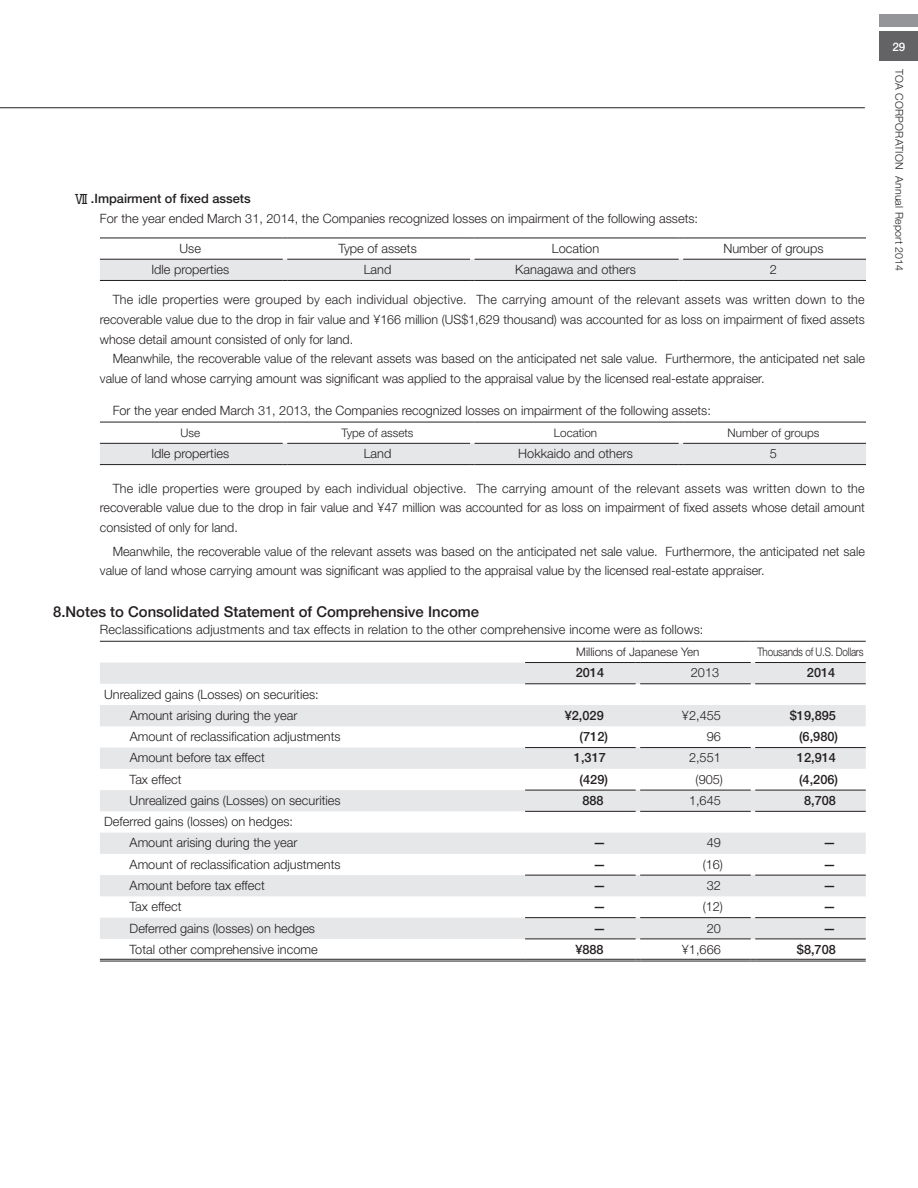
<style>
.page{position:relative;width:918px;height:1188px;background:#fff}
.page>*{position:absolute;margin:0;border:0;box-sizing:border-box;transform-origin:0 0}
.t1{font:500 14.85px "Helvetica Neue LT Std";color:#231f20}
.t2{font:300 12.75px/19.6px "Helvetica Neue LT Std";color:#231f20}
.t3{font:500 12.75px "Helvetica Neue LT Std";color:#231f20}
.t4{font:300 11.7px "Helvetica Neue LT Std";color:#231f20}
.t5{font:300 11.7px "Helvetica Neue LT Std";letter-spacing:-.02em;color:#231f20;scale:.85 1}
.t6{font:500 11.7px "Helvetica Neue LT Std";color:#fff}
.t7{font:300 10.65px "Helvetica Neue LT Std";letter-spacing:.02em;color:#231f20}
.s1{font-family:"Shin Go Pro";font-weight:400}
.s2{font-weight:500}
</style>
<div class="page">
<div style="left:880px;top:31px;width:38px;height:30px;background:#636366"></div>
<div style="left:880px;top:14px;width:38px;height:13px;background:#939598"></div>
<hr style="left:0;top:107px;width:865px;height:1px;background:#231f20">
<hr style="left:100px;top:238px;width:183px;height:1px;background:#231f20">
<hr style="left:287px;top:238px;width:183px;height:1px;background:#231f20">
<hr style="left:475px;top:238px;width:204px;height:1px;background:#231f20">
<hr style="left:683px;top:238px;width:183px;height:1px;background:#231f20">
<svg style="left:100px;top:259px;width:766px;height:22px;background:#d8d9db"></svg>
<hr style="left:683px;top:280px;width:183px;height:1px;background:#231f20">
<hr style="left:100px;top:422px;width:183px;height:1px;background:#231f20">
<hr style="left:287px;top:422px;width:183px;height:1px;background:#231f20">
<hr style="left:475px;top:422px;width:204px;height:1px;background:#231f20">
<hr style="left:683px;top:422px;width:183px;height:1px;background:#231f20">
<svg style="left:100px;top:443px;width:766px;height:22px;background:#d8d9db"></svg>
<hr style="left:683px;top:464px;width:183px;height:1px;background:#231f20">
<svg style="left:100px;top:663px;width:766px;height:276px;fill:#e6e7e9"></svg>
<hr style="left:525px;top:747px;width:111px;height:1px;background:#231f20">
<hr style="left:640px;top:747px;width:111px;height:1px;background:#231f20">
<hr style="left:755px;top:747px;width:111px;height:1px;background:#231f20">
<hr style="left:525px;top:790px;width:111px;height:1px;background:#231f20">
<hr style="left:640px;top:790px;width:111px;height:1px;background:#231f20">
<hr style="left:755px;top:790px;width:111px;height:1px;background:#231f20">
<hr style="left:640px;top:875px;width:111px;height:1px;background:#231f20">
<hr style="left:525px;top:875px;width:111px;height:1px;background:#231f20">
<hr style="left:755px;top:875px;width:111px;height:1px;background:#231f20">
<hr style="left:640px;top:917px;width:111px;height:1px;background:#231f20">
<hr style="left:525px;top:917px;width:111px;height:1px;background:#231f20">
<hr style="left:755px;top:917px;width:111px;height:1px;background:#231f20">
<hr style="left:640px;top:939px;width:111px;height:1px;background:#231f20">
<hr style="left:525px;top:939px;width:111px;height:1px;background:#231f20">
<hr style="left:755px;top:939px;width:111px;height:1px;background:#231f20">
<hr style="left:525px;top:662px;width:111px;height:1px;background:#231f20">
<hr style="left:640px;top:662px;width:111px;height:1px;background:#231f20">
<hr style="left:755px;top:662px;width:111px;height:1px;background:#231f20">
<hr style="left:525px;top:684px;width:111px;height:1px;background:#231f20">
<hr style="left:640px;top:684px;width:111px;height:1px;background:#231f20">
<hr style="left:755px;top:684px;width:111px;height:1px;background:#231f20">
<hr style="left:525px;top:811px;width:111px;height:1px;background:#231f20">
<hr style="left:640px;top:811px;width:111px;height:1px;background:#231f20">
<hr style="left:755px;top:811px;width:111px;height:1px;background:#231f20">
<hr style="left:100px;top:641px;width:425px;height:1px;background:#231f20">
<hr style="left:525px;top:641px;width:111px;height:1px;background:#231f20">
<hr style="left:640px;top:641px;width:111px;height:1px;background:#231f20">
<hr style="left:755px;top:641px;width:111px;height:1px;background:#231f20">
<hr style="left:100px;top:959px;width:425px;height:1px;background:#231f20">
<hr style="left:100px;top:961px;width:425px;height:1px;background:#231f20">
<hr style="left:525px;top:959px;width:111px;height:1px;background:#231f20">
<hr style="left:525px;top:961px;width:111px;height:1px;background:#231f20">
<svg style="left:636px;top:959px;width:4px;height:3px"></svg>
<hr style="left:640px;top:959px;width:111px;height:1px;background:#231f20">
<hr style="left:640px;top:961px;width:111px;height:1px;background:#231f20">
<svg style="left:751px;top:959px;width:4px;height:3px"></svg>
<hr style="left:755px;top:959px;width:111px;height:1px;background:#231f20">
<hr style="left:755px;top:961px;width:111px;height:1px;background:#231f20">
<p class="t2" style="left:100px;top:188px;width:600px;text-indent:-25px"><span class="s1">Ⅶ</span> <span class="s2">.Impairment of fixed assets<br></span>For the year ended March 31, 2014, the Companies recognized losses on impairment of the following assets:</p>
<p class="t2" style="left:180px;top:238px;width:23px">Use</p>
<p class="t2" style="left:338px;top:238px;width:80px">Type of assets</p>
<p class="t2" style="left:552px;top:238px;width:49px">Location</p>
<p class="t2" style="left:723px;top:238px;width:102px">Number of groups</p>
<p class="t2" style="left:151px;top:259px;width:79px">Idle properties</p>
<p class="t2" style="left:364px;top:259px;width:29px">Land</p>
<p class="t2" style="left:515px;top:259px;width:122px">Kanagawa and others</p>
<p class="t2" style="left:770px;top:259px;width:9px">2</p>
<p class="t2" style="left:100px;top:290px;width:766px;text-align:justify;text-indent:13px">The idle properties were grouped by each individual objective. The carrying amount of the relevant assets was written down to the recoverable value due to the drop in fair value and ¥166 million (US$1,629 thousand) was accounted for as loss on impairment of fixed assets whose detail amount consisted of only for land.</p>
<p class="t2" style="left:100px;top:349px;width:766px;text-indent:13px">Meanwhile, the recoverable value of the relevant assets was based on the anticipated net sale value. Furthermore, the anticipated net sale value of land whose carrying amount was significant was applied to the appraisal value by the licensed real-estate appraiser.</p>
<p class="t2" style="left:113px;top:401px;width:600px">For the year ended March 31, 2013, the Companies recognized losses on impairment of the following assets:</p>
<p class="t4" style="left:180px;top:425px;width:21px">Use</p>
<p class="t4" style="left:342px;top:425px;width:73px">Type of assets</p>
<p class="t4" style="left:554px;top:425px;width:45px">Location</p>
<p class="t4" style="left:728px;top:425px;width:93px">Number of groups</p>
<p class="t2" style="left:151px;top:444px;width:79px">Idle properties</p>
<p class="t2" style="left:364px;top:444px;width:29px">Land</p>
<p class="t2" style="left:518px;top:444px;width:116px">Hokkaido and others</p>
<p class="t2" style="left:770px;top:444px;width:9px">5</p>
<p class="t2" style="left:100px;top:478px;width:766px;text-align:justify;text-indent:13px">The idle properties were grouped by each individual objective. The carrying amount of the relevant assets was written down to the recoverable value due to the drop in fair value and ¥47 million was accounted for as loss on impairment of fixed assets whose detail amount consisted of only for land.</p>
<p class="t2" style="left:100px;top:541px;width:766px;text-indent:13px">Meanwhile, the recoverable value of the relevant assets was based on the anticipated net sale value. Furthermore, the anticipated net sale value of land whose carrying amount was significant was applied to the appraisal value by the licensed real-estate appraiser.</p>
<p class="t1" style="left:53px;top:602px;width:427px">8.Notes to Consolidated Statement of Comprehensive Income</p>
<p class="t2" style="left:100px;top:620px;width:605px">Reclassifications adjustments and tax effects in relation to the other comprehensive income were as follows:</p>
<p class="t4" style="left:576px;top:644px;width:125px">Millions of Japanese Yen</p>
<p class="t5" style="left:757px;top:644px;width:127px">Thousands of U.S. Dollars</p>
<p class="t3" style="left:576px;top:665px;width:30px">2014</p>
<p class="t2" style="left:691px;top:663px;width:30px">2013</p>
<p class="t3" style="left:807px;top:665px;width:30px">2014</p>
<p class="t2" style="left:104px;top:683px;width:216px;line-height:21.3px;text-align:center">Unrealized gains (Losses) on securities:<br>Amount arising during the year</p>
<p class="t3" style="left:565px;top:708px;width:41px">¥2,029</p>
<p class="t2" style="left:682px;top:705px;width:41px">¥2,455</p>
<p class="t3" style="left:790px;top:708px;width:48px">$19,895</p>
<p class="t2" style="left:130px;top:727px;width:212px">Amount of reclassification adjustments</p>
<p class="t3" style="left:580px;top:729px;width:30px">(712)</p>
<p class="t2" style="left:707px;top:727px;width:16px">96</p>
<p class="t3" style="left:799px;top:729px;width:41px">(6,980)</p>
<p class="t2" style="left:130px;top:748px;width:137px">Amount before tax effect</p>
<p class="t3" style="left:574px;top:750px;width:33px">1,317</p>
<p class="t2" style="left:689px;top:748px;width:33px">2,551</p>
<p class="t3" style="left:797px;top:750px;width:41px">12,914</p>
<p class="t2" style="left:130px;top:769px;width:53px">Tax effect</p>
<p class="t3" style="left:580px;top:772px;width:30px">(429)</p>
<p class="t2" style="left:696px;top:769px;width:29px">(905)</p>
<p class="t3" style="left:799px;top:772px;width:41px">(4,206)</p>
<p class="t2" style="left:130px;top:790px;width:212px">Unrealized gains (Losses) on securities</p>
<p class="t3" style="left:582px;top:793px;width:23px">888</p>
<p class="t2" style="left:689px;top:790px;width:33px">1,645</p>
<p class="t3" style="left:804px;top:793px;width:33px">8,708</p>
<p class="t2" style="left:130px;top:811px;width:169px;line-height:21.3px;text-indent:-26px">Deferred gains (losses) on hedges:<br>Amount arising during the year</p>
<p class="t3" style="left:593px;top:835px;width:14px">—</p>
<p class="t2" style="left:707px;top:833px;width:16px">49</p>
<p class="t3" style="left:823px;top:835px;width:14px">—</p>
<p class="t2" style="left:130px;top:854px;width:212px">Amount of reclassification adjustments</p>
<p class="t3" style="left:593px;top:857px;width:14px">—</p>
<p class="t2" style="left:703px;top:854px;width:22px">(16)</p>
<p class="t3" style="left:823px;top:857px;width:14px">—</p>
<p class="t2" style="left:130px;top:875px;width:137px">Amount before tax effect</p>
<p class="t3" style="left:593px;top:878px;width:14px">—</p>
<p class="t2" style="left:707px;top:875px;width:16px">32</p>
<p class="t3" style="left:823px;top:878px;width:14px">—</p>
<p class="t2" style="left:130px;top:897px;width:53px">Tax effect</p>
<p class="t3" style="left:593px;top:899px;width:14px">—</p>
<p class="t2" style="left:703px;top:897px;width:22px">(12)</p>
<p class="t3" style="left:823px;top:899px;width:14px">—</p>
<p class="t2" style="left:130px;top:918px;width:187px">Deferred gains (losses) on hedges</p>
<p class="t3" style="left:593px;top:920px;width:14px">—</p>
<p class="t2" style="left:707px;top:918px;width:16px">20</p>
<p class="t3" style="left:823px;top:920px;width:14px">—</p>
<p class="t2" style="left:130px;top:939px;width:190px">Total other comprehensive income</p>
<p class="t3" style="left:575px;top:942px;width:30px">¥888</p>
<p class="t2" style="left:682px;top:939px;width:41px">¥1,666</p>
<p class="t3" style="left:797px;top:942px;width:41px">$8,708</p>
<p class="t6" style="left:892px;top:40px;width:15px">29</p>
<p class="t7" style="left:906px;top:69px;width:204px;rotate:90deg">TOA CORPORATION Annual Report 2014</p>
</div>
